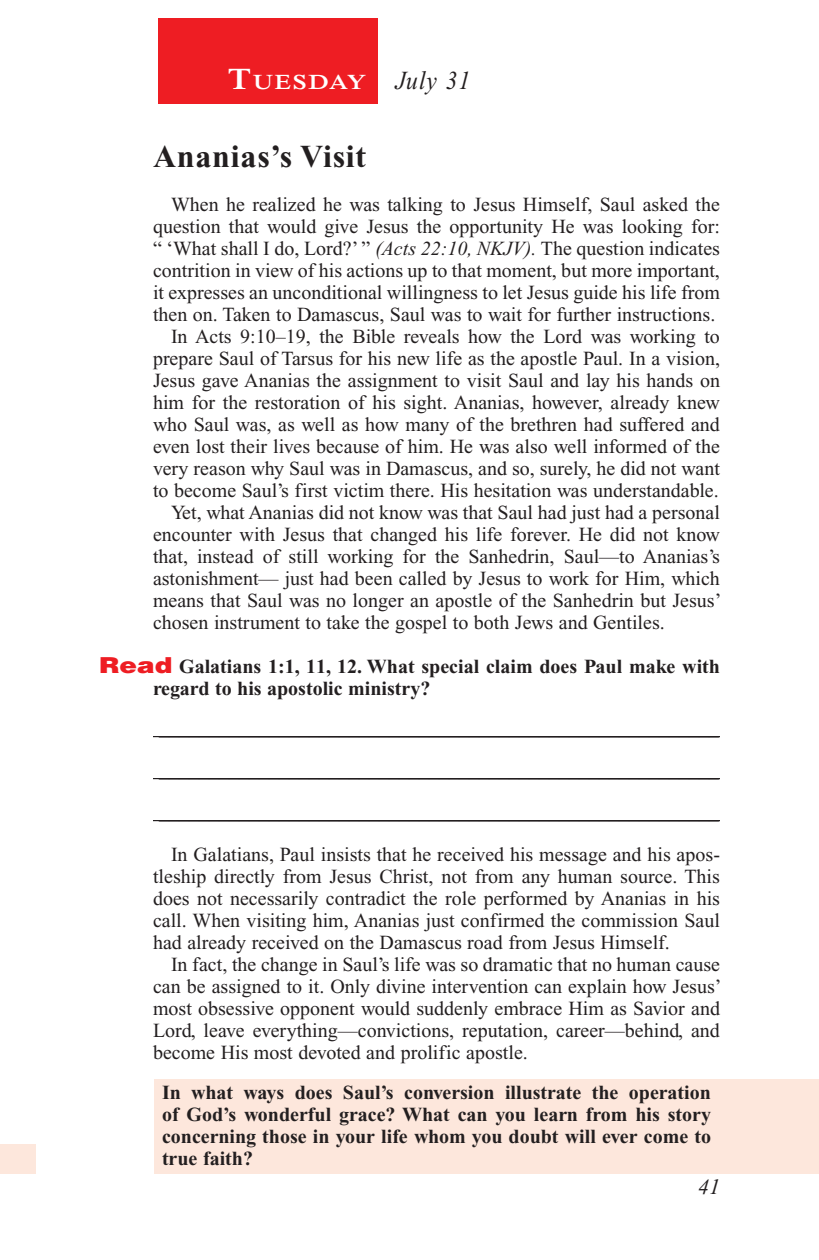
<style>
.page{position:relative;width:819px;height:1260px;background:#fff}
.page>*{position:absolute;margin:0;border:0;box-sizing:border-box;transform-origin:0 0}
.Head{font:700 32px "Times New Roman PS Std";letter-spacing:.025em;color:#231f20}
.Lesson_Dates{font:italic 26px "Times New Roman PS Std";letter-spacing:.045em;color:#231f20;scale:.9 1}
.t1{font:italic 22px "Times New Roman PS Std";color:#231f20}
.Daily_Header{font:600 21px "Times NRMT Std";letter-spacing:.07em;color:#fff;scale:1.1 1}
.Body{font:20px/22px "Times New Roman PS Std";color:#231f20;text-align:justify}
.Blank_Lines{font:20px "Times New Roman PS Std";color:#231f20}
.x-screened_box-text{font:700 20px/22px "Times New Roman PS Std";color:#231f20;text-align:justify}
.Question{font:700 20px/22px "Times New Roman PS Std";color:#231f20}
.s1{font-size:30px}
.s2{font-style:italic}
.s3{font-family:"Helvetica LT Std";font-weight:900;font-size:22px;color:#ee1d23}
</style>
<div class="page">
<div style="left:158px;top:18px;width:220px;height:86px;background:#ee1d23"></div>
<div style="left:155px;top:1080px;width:664px;height:94px;background:#fde7dc"></div>
<div style="left:0;top:1144px;width:36px;height:30px;background:#fde7dc"></div>
<hr style="left:153px;top:736px;width:567px;height:1px;background:#231f20">
<hr style="left:153px;top:778px;width:567px;height:1px;background:#231f20">
<hr style="left:153px;top:820px;width:567px;height:1px;background:#231f20">
<p class="Daily_Header" style="left:228px;top:70px;width:127px"><span class="s1">T</span>UESDAY</p>
<p class="Lesson_Dates" style="left:396px;top:66px;width:85px">July 31</p>
<p class="Head" style="left:153px;top:138px;width:215px">Ananias’s Visit</p>
<p class="Body" style="left:153px;top:193px;width:569px;text-align:left;text-indent:18px">When he realized he was talking to Jesus Himself, Saul asked the question that would give Jesus the opportunity He was looking for: “ ‘What shall I do, Lord?’ ” <span class="s2">(Acts 22:10, NKJV).</span> The question indicates contrition in view of his actions up to that moment, but more important, it expresses an unconditional willingness to let Jesus guide his life from then on. Taken to Damascus, Saul was to wait for further instructions.</p>
<p class="Body" style="left:153px;top:325px;width:569px;text-indent:18px">In Acts 9:10–19, the Bible reveals how the Lord was working to prepare Saul of Tarsus for his new life as the apostle Paul. In a vision, Jesus gave Ananias the assignment to visit Saul and lay his hands on him for the restoration of his sight. Ananias, however, already knew who Saul was, as well as how many of the brethren had suffered and even lost their lives because of him. He was also well informed of the very reason why Saul was in Damascus, and so, surely, he did not want to become Saul’s first victim there. His hesitation was understandable.</p>
<p class="Body" style="left:153px;top:501px;width:570px;text-indent:18px">Yet, what Ananias did not know was that Saul had just had a personal encounter with Jesus that changed his life forever. He did not know that, instead of still working for the Sanhedrin, Saul—to Ananias’s astonishment— just had been called by Jesus to work for Him, which means that Saul was no longer an apostle of the Sanhedrin but Jesus’ chosen instrument to take the gospel to both Jews and Gentiles.</p>
<p class="Question" style="left:153px;top:655px;width:569px;text-indent:-54px"><span class="s3">Read</span> Galatians 1:1, 11, 12. What special claim does Paul make with regard to his apostolic ministry?</p>
<p class="Blank_Lines" style="left:159px;top:717px;width:561px">________________________________________________________</p>
<p class="Blank_Lines" style="left:159px;top:759px;width:561px">________________________________________________________</p>
<p class="Blank_Lines" style="left:159px;top:801px;width:561px">________________________________________________________</p>
<p class="Body" style="left:153px;top:843px;width:569px;text-indent:18px">In Galatians, Paul insists that he received his message and his apos&shy;tleship directly from Jesus Christ, not from any human source. This does not necessarily contradict the role performed by Ananias in his call. When visiting him, Ananias just confirmed the commission Saul had already received on the Damascus road from Jesus Himself.</p>
<p class="Body" style="left:153px;top:953px;width:570px;text-indent:18px">In fact, the change in Saul’s life was so dramatic that no human cause can be assigned to it. Only divine intervention can explain how Jesus’ most obsessive opponent would suddenly embrace Him as Savior and Lord, leave everything—convictions, reputation, career—behind, and become His most devoted and prolific apostle.</p>
<p class="x-screened_box-text" style="left:162px;top:1081px;width:551px">In what ways does Saul’s conversion illustrate the operation of God’s wonderful grace? What can you learn from his story concerning those in your life whom you doubt will ever come to true faith?</p>
<p class="t1" style="left:698px;top:1175px;width:23px">41</p>
</div>
